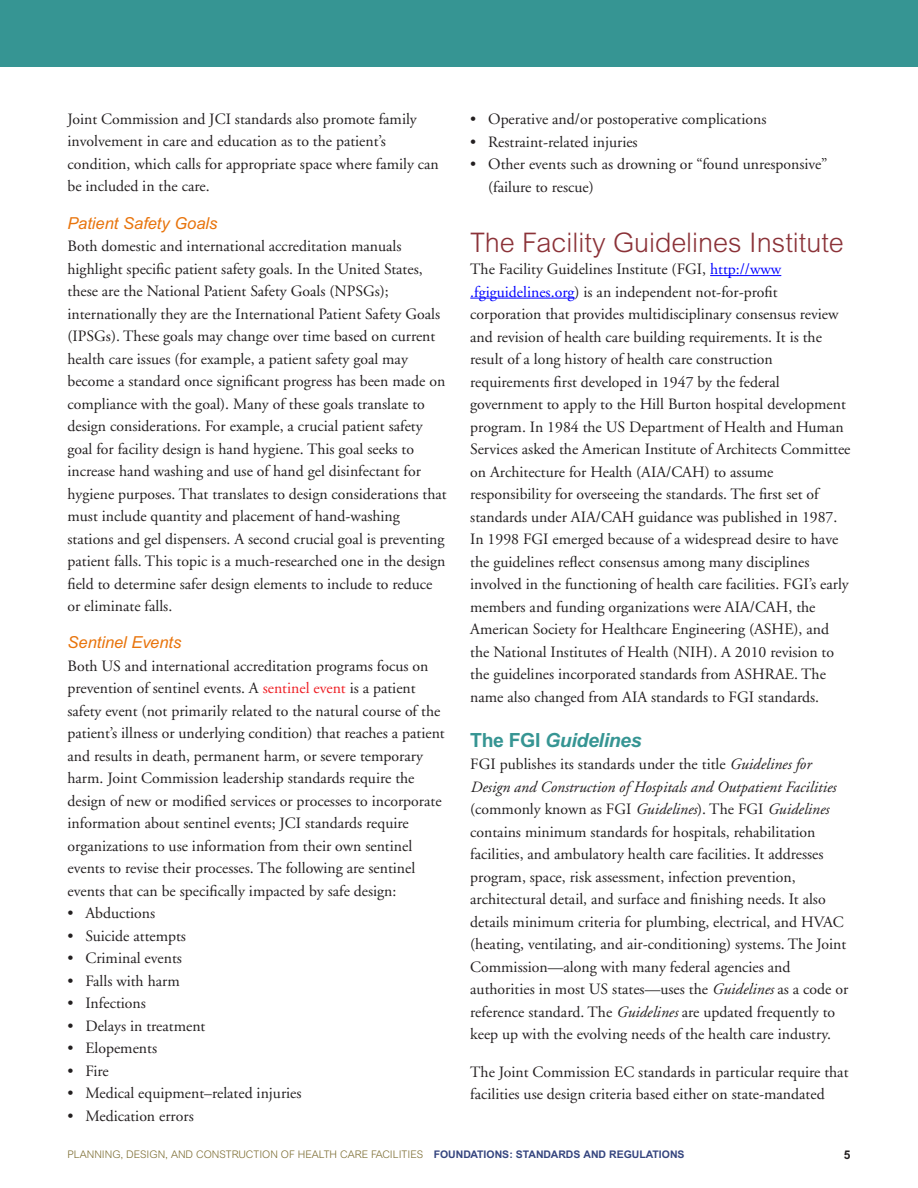
<style>
.page{position:relative;width:918px;height:1188px;background:#fff}
.page>*{position:absolute;margin:0;border:0;box-sizing:border-box;transform-origin:0 0}
.Level_1{font:300 27px "Arial MT Std";color:#8b3238}
.Level_2{font:italic 700 19.5px "Arial MT Std";letter-spacing:-.02em;color:#369593}
.Level_3{font:italic 16.5px "Arial MT Std";color:#e8740c}
.Text_-_Garamond{font:15.75px/22.5px "Adobe Garamond";color:#231f20}
.Text_-_Garamond_-_NO{font:15.75px/22.5px "Adobe Garamond";color:#231f20}
.Text_-_Garamond_-_BU{font:15.75px/22.5px "Adobe Garamond";color:#231f20}
.t1{font:700 12px "Arial MT Std";color:#231f20}
.t2{font:300 10.5px "Arial MT Std";color:#7e6f35}
.s1{color:#ee1d23}
.s2{color:#00f}
.s3{font-style:normal}
.s4{font-style:italic}
.s5{font-weight:700;color:#34447e}
</style>
<div class="page">
<div style="left:0;top:0;width:918px;height:68px;background:#369593"></div>
<hr style="left:710px;top:275px;width:71px;height:1px;background:#00f">
<hr style="left:470px;top:298px;width:105px;height:1px;background:#00f">
<p class="Text_-_Garamond" style="left:68px;top:108px;width:373px">Joint Commission and JCI standards also promote family involvement in care and education as to the patient’s condition, which calls for appropriate space where family can be included in the care.</p>
<p class="Level_3" style="left:68px;top:213px;width:151px">Patient Safety Goals</p>
<p class="Text_-_Garamond" style="left:68px;top:236px;width:381px">Both domestic and international accreditation manuals highlight specific patient safety goals. In the United States, these are the National Patient Safety Goals (NPSGs); internationally they are the International Patient Safety Goals (IPSGs). These goals may change over time based on current health care issues (for example, a patient safety goal may become a standard once significant progress has been made on compliance with the goal). Many of these goals translate to design considerations. For example, a crucial patient safety goal for facility design is hand hygiene. This goal seeks to increase hand washing and use of hand gel disinfectant for hygiene purposes. That translates to design considerations that must include quantity and placement of hand-washing stations and gel dispensers. A second crucial goal is preventing patient falls. This topic is a much-researched one in the design field to determine safer design elements to include to reduce or eliminate falls.</p>
<p class="Level_3" style="left:68px;top:633px;width:115px">Sentinel Events</p>
<p class="Text_-_Garamond_-_NO" style="left:68px;top:655px;width:379px">Both US and international accreditation programs focus on prevention of sentinel events. A <span class="s1">sentinel event</span> is a patient safety event (not primarily related to the natural course of the patient’s illness or underlying condition) that reaches a patient and results in death, permanent harm, or severe temporary harm. Joint Commission leadership standards require the design of new or modified services or processes to incorporate information about sentinel events; JCI standards require organizations to use information from their own sentinel events to revise their processes. The following are sentinel events that can be specifically impacted by safe design:</p>
<p class="Text_-_Garamond_-_BU" style="left:68px;top:902px;width:89px">• Abductions</p>
<p class="Text_-_Garamond_-_BU" style="left:68px;top:925px;width:120px">• Suicide attempts</p>
<p class="Text_-_Garamond_-_BU" style="left:68px;top:947px;width:116px">• Criminal events</p>
<p class="Text_-_Garamond_-_BU" style="left:68px;top:970px;width:114px">• Falls with harm</p>
<p class="Text_-_Garamond_-_BU" style="left:68px;top:992px;width:80px">• Infections</p>
<p class="Text_-_Garamond_-_BU" style="left:68px;top:1015px;width:139px">• Delays in treatment</p>
<p class="Text_-_Garamond_-_BU" style="left:68px;top:1037px;width:91px">• Elopements</p>
<p class="Text_-_Garamond_-_BU" style="left:68px;top:1060px;width:43px">• Fire</p>
<p class="Text_-_Garamond_-_BU" style="left:68px;top:1082px;width:236px">• Medical equipment–related injuries</p>
<p class="Text_-_Garamond_-_BU" style="left:68px;top:1105px;width:128px">• Medication errors</p>
<p class="Text_-_Garamond_-_BU" style="left:470px;top:108px;width:298px">• Operative and/or postoperative complications</p>
<p class="Text_-_Garamond_-_BU" style="left:470px;top:131px;width:169px">• Restraint-related injuries</p>
<p class="Text_-_Garamond_-_BU" style="left:488px;top:153px;width:341px;text-indent:-18px">• Other events such as drowning or “found unresponsive” (failure to rescue)</p>
<p class="Level_1" style="left:470px;top:227px;width:375px">The Facility Guidelines Institute</p>
<p class="Text_-_Garamond" style="left:470px;top:258px;width:382px">The Facility Guidelines Institute (FGI, <span class="s2">http://www .fgiguidelines.org</span>) is an independent not-for-profit corporation that provides multidisciplinary consensus review and revision of health care building requirements. It is the result of a long history of health care construction requirements first developed in 1947 by the federal government to apply to the Hill Burton hospital development program. In 1984 the US Department of Health and Human Services asked the American Institute of Architects Committee on Architecture for Health (AIA/CAH) to assume responsibility for overseeing the standards. The first set of standards under AIA/CAH guidance was published in 1987.<br>In 1998 FGI emerged because of a widespread desire to have the guidelines reflect consensus among many disciplines involved in the functioning of health care facilities. FGI’s early members and funding organizations were AIA/CAH, the American Society for Healthcare Engineering (ASHE), and the National Institutes of Health (NIH). A 2010 revision to the guidelines incorporated standards from ASHRAE. The name also changed from AIA standards to FGI standards.</p>
<p class="Level_2" style="left:470px;top:728px;width:173px"><span class="s3">The FGI</span> Guidelines</p>
<p class="Text_-_Garamond" style="left:470px;top:753px;width:379px">FGI publishes its standards under the title <span class="s4">Guidelines for Design and Construction of Hospitals and Outpatient Facilities </span>(commonly known as FGI <span class="s4">Guidelines</span>). The FGI <span class="s4">Guidelines </span>contains minimum standards for hospitals, rehabilitation facilities, and ambulatory health care facilities. It addresses program, space, risk assessment, infection prevention, architectural detail, and surface and finishing needs. It also details minimum criteria for plumbing, electrical, and HVAC (heating, ventilating, and air-conditioning) systems. The Joint Commission—along with many federal agencies and authorities in most US states—uses the <span class="s4">Guidelines</span> as a code or reference standard. The <span class="s4">Guidelines</span> are updated frequently to keep up with the evolving needs of the health care industry.</p>
<p class="Text_-_Garamond" style="left:470px;top:1061px;width:380px">The Joint Commission EC standards in particular require that facilities use design criteria based either on state-mandated</p>
<p class="t2" style="left:68px;top:1148px;width:619px">PLANNING, DESIGN, AND CONSTRUCTION OF HEALTH CARE FACILITIES <span class="s5">FOUNDATIONS: STANDARDS AND REGULATIONS</span></p>
<p class="t1" style="left:844px;top:1147px;width:8px">5</p>
</div>
